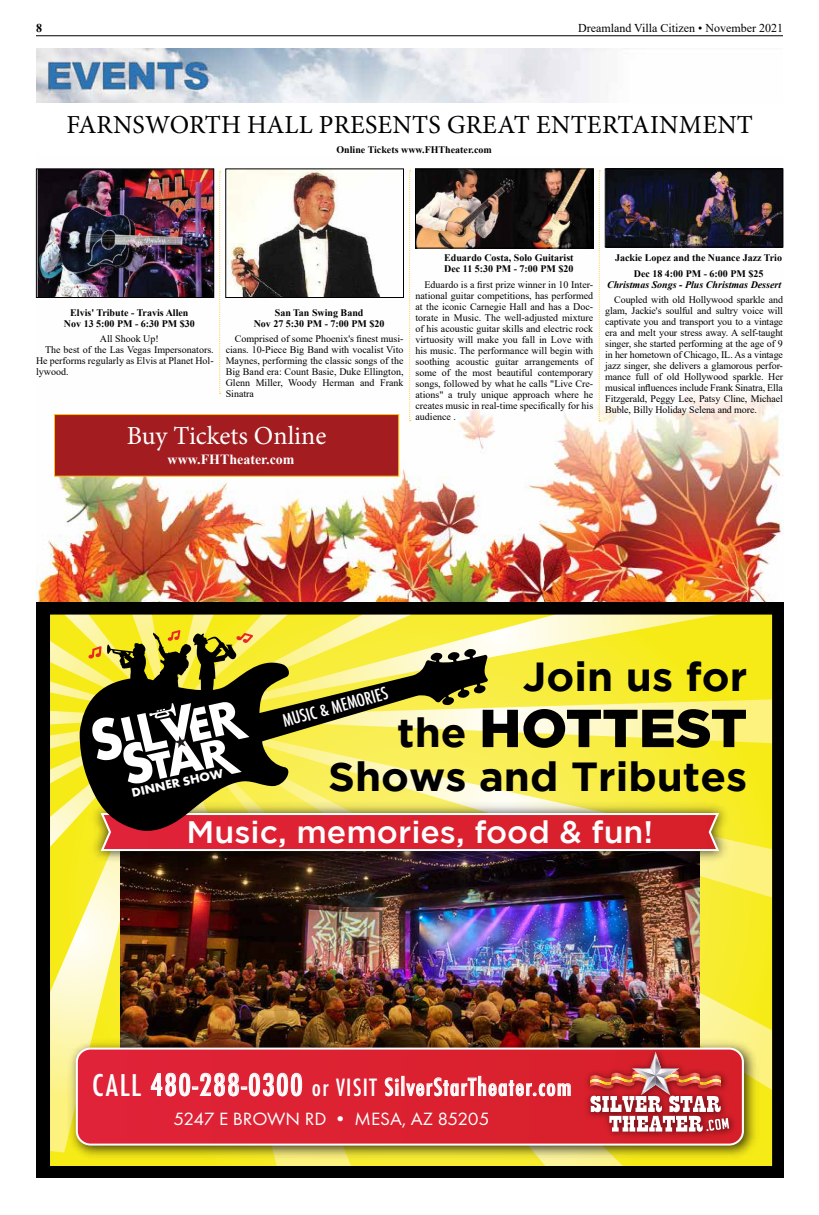
<style>
.page{position:relative;width:819px;height:1215px;background:#fff}
.page>*{position:absolute;margin:0;border:0;box-sizing:border-box;transform-origin:0 0}
.t1{font:900 53.4px "Gotham";color:#000;scale:1.04 1}
.t2{font:700 40.5px "Gotham";color:#000;scale:1.04 1}
.t3{font:500 31px "Gotham";color:#fff;scale:1.04 1}
.t4{font:26px "Minion Pro";letter-spacing:.01em;color:#000}
.t5{font:26px "Minion Pro";color:#fff}
.t6{font:500 condensed 23.1px "Futura";letter-spacing:.05em;color:#fff;scale:1.04 1}
.t7{font:18.4px "Futura PT";color:#fff;scale:1.04 1}
.t8{font:500 condensed 16.7px "Futura";color:#fff}
.t9{font:700 14px "Times New Roman";color:#fff}
.t10{font:700 12.7px "Futura PT";color:#fff}
.t11{font:12px "Times New Roman";color:#000}
.t12{font:700 12px "Times New Roman";color:#000}
.t13{font:10px/11px "Times New Roman";color:#000;text-align:justify}
.t14{font:700 10px/11px "Times New Roman";color:#000;text-align:center}
.t15{font:italic 700 10px "Times New Roman";color:#000}
.s1{font-weight:700;font-size:40.5px}
.s2{font-size:29.1px}
</style>
<div class="page">
<hr style="left:36px;top:35px;width:747px;height:1px;background:#000">
<img style="left:36px;top:168px;width:747px;height:434px">
<img style="left:36px;top:49px;width:570px;height:54px">
<img style="left:36px;top:602px;width:747px;height:576px">
<img style="left:581px;top:1043px;width:159px;height:99px">
<img style="left:590px;top:1052px;width:139px;height:80px">
<img style="left:38px;top:171px;width:174px;height:125px">
<div style="left:36px;top:169px;width:178px;height:129px;border:1px solid #000"></div>
<img style="left:228px;top:171px;width:174px;height:125px">
<div style="left:226px;top:169px;width:178px;height:129px;border:1px solid #000"></div>
<img style="left:417px;top:171px;width:174px;height:75px">
<div style="left:415px;top:169px;width:178px;height:79px;border:1px solid #000"></div>
<img style="left:607px;top:171px;width:174px;height:74px">
<div style="left:605px;top:169px;width:178px;height:78px;border:1px solid #000"></div>
<div style="left:54px;top:414px;width:345px;height:63px;background:#a21c20;border:1px solid #ffc212"></div>
<svg style="left:219px;top:171px;width:2px;height:223px"></svg>
<svg style="left:409px;top:170px;width:2px;height:251px"></svg>
<svg style="left:599px;top:170px;width:1px;height:251px"></svg>
<p class="t12" style="left:36px;top:20px;width:7px">8</p>
<p class="t11" style="left:578px;top:19px;width:206px">Dreamland Villa Citizen • November 2021</p>
<h3 class="t4" style="left:66px;top:107px;width:688px">FARNSWORTH HALL PRESENTS GREAT ENTERTAINMENT</h3>
<p class="t14" style="left:337px;top:144px;width:157px">Online Tickets www.FHTheater.com</p>
<p class="t14" style="left:64px;top:306px;width:132px">Elvis' Tribute - Travis Allen<br>Nov 13 5:00 PM - 6:30 PM $30</p>
<p class="t13" style="left:100px;top:333px;width:60px">All Shook Up!</p>
<p class="t13" style="left:45px;top:344px;width:170px">The best of the Las Vegas Impersonators.</p>
<p class="t13" style="left:36px;top:355px;width:179px">He performs regularly as Elvis at Planet Hol-</p>
<p class="t13" style="left:36px;top:366px;width:34px">lywood.</p>
<p class="t14" style="left:254px;top:306px;width:132px">San Tan Swing Band<br>Nov 27 5:30 PM - 7:00 PM $20</p>
<p class="t13" style="left:226px;top:333px;width:179px;text-indent:9px">Comprised of some Phoenix's finest musi&shy;cians. 10-Piece Big Band with vocalist Vito Maynes, performing the classic songs of the Big Band era: Count Basie, Duke Ellington, Glenn Miller, Woody Herman and Frank Sinatra</p>
<h3 class="t5" style="left:127px;top:418px;width:201px">Buy Tickets Online</h3>
<h3 class="t9" style="left:168px;top:449px;width:129px">www.FHTheater.com</h3>
<p class="t14" style="left:444px;top:252px;width:131px;text-align:left">Eduardo Costa, Solo Guitarist<br>Dec 11 5:30 PM - 7:00 PM $20</p>
<p class="t13" style="left:416px;top:278px;width:179px;text-indent:9px">Eduardo is a first prize winner in 10 Inter&shy;national guitar competitions, has performed at the iconic Carnegie Hall and has a Doc&shy;torate in Music. The well-adjusted mixture of his acoustic guitar skills and electric rock virtuosity will make you fall in Love with his music. The performance will begin with soothing acoustic guitar arrangements of some of the most beautiful contemporary songs, followed by what he calls "Live Cre&shy;ations" a truly unique approach where he creates music in real-time specifically for his audience .</p>
<p class="t14" style="left:615px;top:250px;width:168px;line-height:15.5px">Jackie Lopez and the Nuance Jazz Trio<br>Dec 18 4:00 PM - 6:00 PM $25</p>
<p class="t15" style="left:607px;top:277px;width:176px">Christmas Songs - Plus Christmas Dessert</p>
<p class="t13" style="left:605px;top:294px;width:179px;text-indent:9px">Coupled with old Hollywood sparkle and glam, Jackie's soulful and sultry voice will captivate you and transport you to a vintage era and melt your stress away. A self-taught singer, she started performing at the age of 9 in her hometown of Chicago, IL. As a vintage jazz singer, she delivers a glamorous perfor&shy;mance full of old Hollywood sparkle. Her musical influences include Frank Sinatra, Ella Fitzgerald, Peggy Lee, Patsy Cline, Michael Buble, Billy Holiday Selena and more.</p>
<p class="t10" style="left:130px;top:784px;width:95px;rotate:-12deg">DINNER SHOW</p>
<h2 class="t2" style="left:523px;top:654px;width:217px">Join us for</h2>
<h1 class="t1" style="left:397px;top:697px;width:338px"><span class="s1">the</span> HOTTEST</h1>
<h2 class="t2" style="left:328px;top:753px;width:404px">Shows and Tributes</h2>
<h3 class="t8" style="left:280px;top:710px;width:110px;rotate:-15deg">MUSIC &amp; MEMORIES</h3>
<h3 class="t3" style="left:187px;top:814px;width:450px">Music, memories, food &amp; fun!</h3>
<h3 class="t6" style="left:92px;top:1072px;width:463px"><span class="s2">CALL 480-288-0300</span> or VISIT SilverStarTheater.com</h3>
<h3 class="t7" style="left:174px;top:1108px;width:305px">5247 E BROWN RD • MESA, AZ 85205</h3>
</div>
